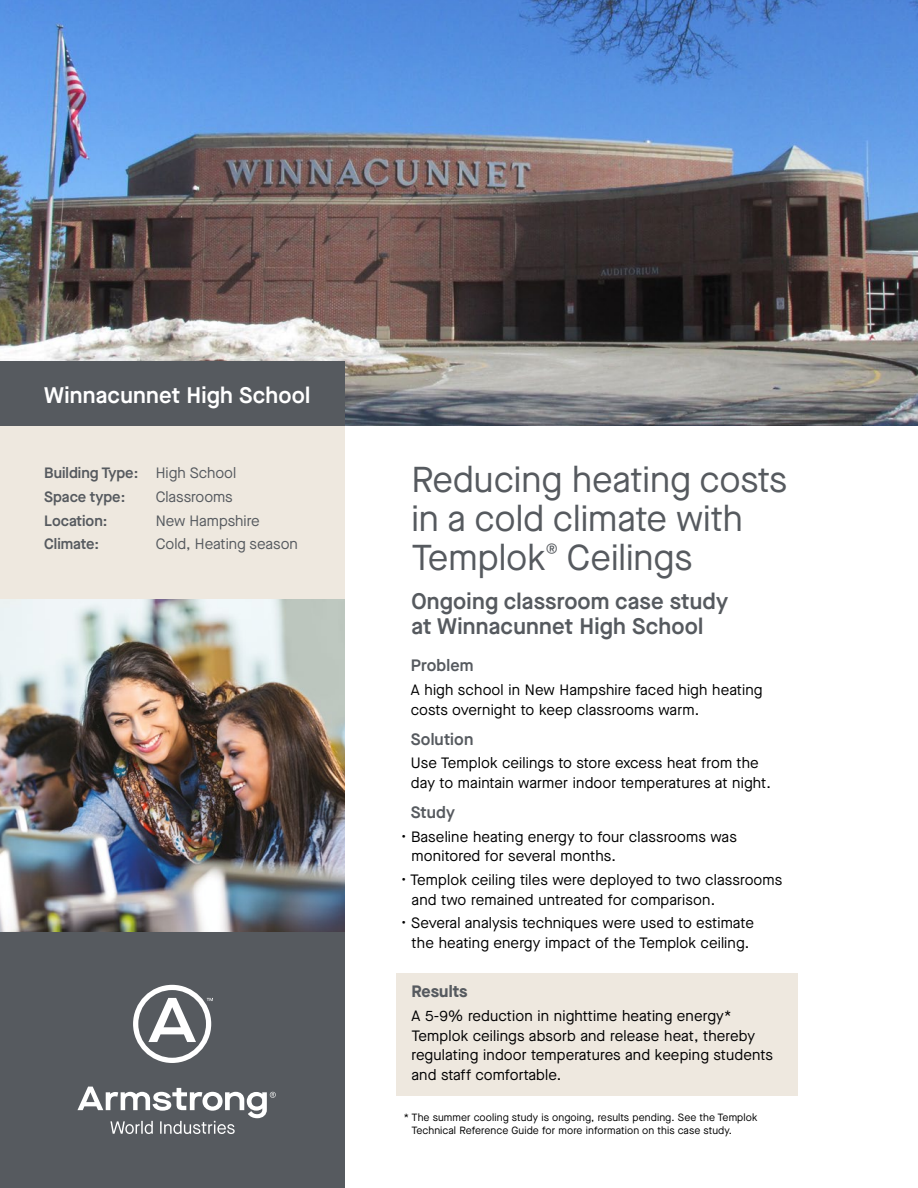
<style>
.page{position:relative;width:918px;height:1188px;background:#fff}
.page>*{position:absolute;margin:0;border:0;box-sizing:border-box;transform-origin:0 0}
.t1{font:36px/39px "Maison Neue";color:#565a5f}
.t2{font:600 22.5px/25.5px "Maison Neue";letter-spacing:.01em;color:#565a5f}
.t3{font:600 22.5px "Maison Neue";letter-spacing:.01em;color:#fff}
.t4{font:600 16.5px "Maison Neue";letter-spacing:.01em;color:#565a5f}
.t5{font:700 16.5px "Maison Neue";letter-spacing:.005em;color:#565a5f}
.t6{font:15px/19.5px "Maison Neue";letter-spacing:.01em;color:#000001}
.t7{font:600 15px/23.9px "Maison Neue";color:#565a5f}
.t8{font:15px "Maison Neue";color:#565a5f}
.t9{font:10.5px/13.5px "Maison Neue";letter-spacing:.01em;color:#000001}
.s1{font-weight:400}
</style>
<div class="page">
<div style="left:396px;top:973px;width:402px;height:123px;background:#eee8df"></div>
<div style="left:0;top:869px;width:344px;height:319px;background:#565a5f"></div>
<svg style="left:77px;top:985px;width:199px;height:149px"></svg>
<img style="left:0;top:599px;width:344px;height:333px">
<img style="left:0;top:0;width:918px;height:426px">
<div style="left:0;top:426px;width:344px;height:173px;background:#eee8df"></div>
<div style="left:0;top:361px;width:344px;height:65px;background:#565a5f"></div>
<h2 class="t3" style="left:44px;top:379px;width:267px">Winnacunnet High School</h2>
<p class="t7" style="left:44px;top:460px;width:193px">Building Type: <span class="s1">High School<br></span>Space type:</p>
<p class="t8" style="left:156px;top:486px;width:79px">Classrooms</p>
<p class="t7" style="left:44px;top:508px;width:65px">Location:</p>
<p class="t8" style="left:156px;top:510px;width:105px">New Hampshire</p>
<p class="t7" style="left:44px;top:532px;width:56px">Climate:</p>
<p class="t8" style="left:156px;top:534px;width:144px">Cold, Heating season</p>
<h1 class="t1" style="left:411px;top:459px;width:377px">Reducing heating costs in a cold climate with<br>Templok<sup>®</sup> Ceilings</h1>
<h2 class="t2" style="left:411px;top:587px;width:318px">Ongoing classroom case study at Winnacunnet High School</h2>
<p class="t4" style="left:411px;top:654px;width:64px">Problem</p>
<p class="t6" style="left:411px;top:680px;width:353px">A high school in New Hampshire faced high heating costs overnight to keep classrooms warm.</p>
<p class="t4" style="left:411px;top:727px;width:64px">Solution</p>
<p class="t6" style="left:411px;top:753px;width:362px">Use Templok ceilings to store excess heat from the day to maintain warmer indoor temperatures at night.</p>
<p class="t4" style="left:411px;top:801px;width:46px">Study</p>
<p class="t6" style="left:412px;top:827px;width:327px;text-indent:-10px">• Baseline heating energy to four classrooms was monitored for several months.</p>
<p class="t6" style="left:412px;top:870px;width:372px;text-indent:-10px">• Templok ceiling tiles were deployed to two classrooms and two remained untreated for comparison.</p>
<p class="t6" style="left:401px;top:913px;width:354px;text-align:center">• Several analysis techniques were used to estimate the heating energy impact of the Templok ceiling.</p>
<p class="t5" style="left:411px;top:980px;width:58px">Results</p>
<p class="t6" style="left:411px;top:1006px;width:363px">A 5-9% reduction in nighttime heating energy* Templok ceilings absorb and release heat, thereby regulating indoor temperatures and keeping students and staff comfortable.</p>
<p class="t9" style="left:411px;top:1110px;width:348px;text-indent:-8px">* The summer cooling study is ongoing, results pending. See the Templok<br>Technical Reference Guide for more information on this case study.</p>
</div>
